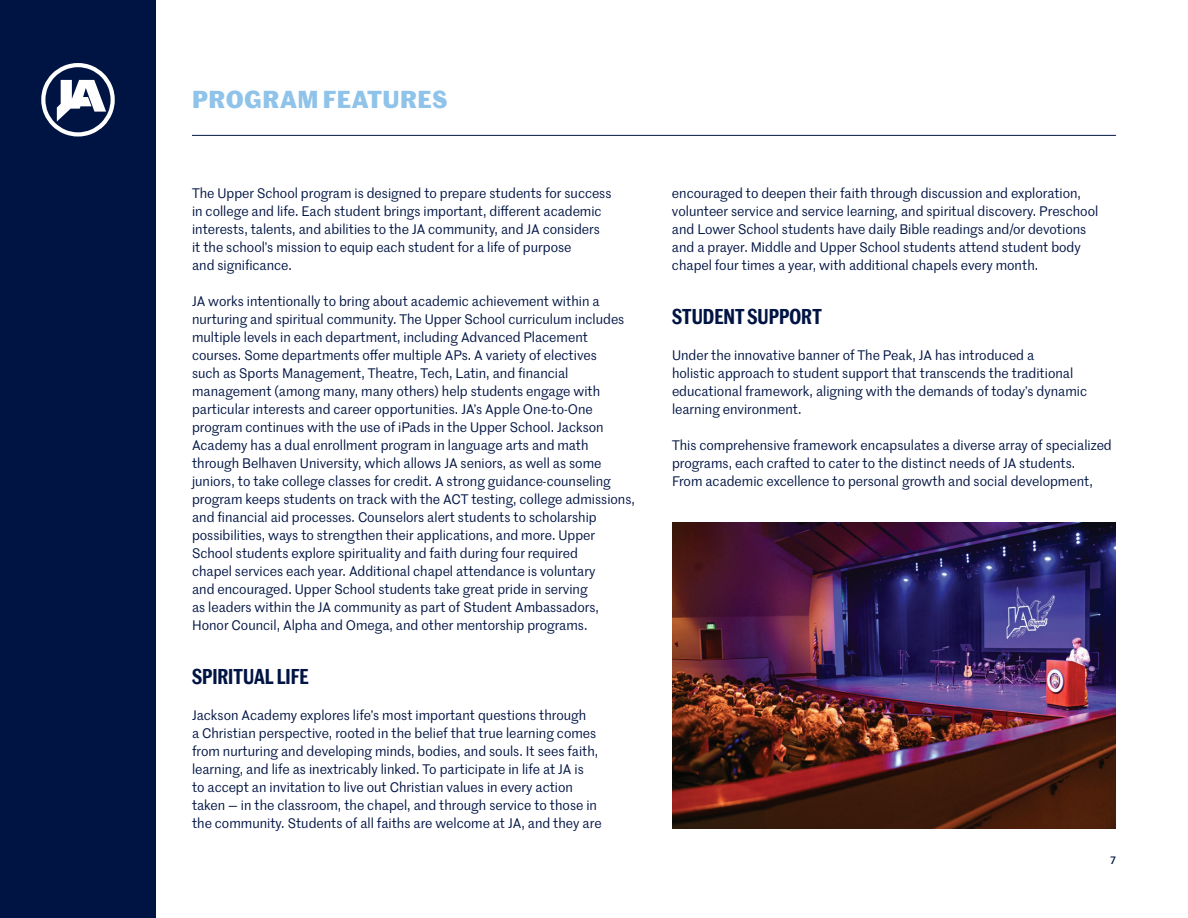
<style>
.page{position:relative;width:1188px;height:918px;background:#fff}
.page>*{position:absolute;margin:0;border:0;box-sizing:border-box;transform-origin:0 0}
.t1{font:700 24px "Marr Sans";letter-spacing:.02em;color:#8fc3e9}
.t2{font:600 21px "Marr Sans Cond";color:#001443}
.t3{font:13.5px/18px "Marr Sans";color:#001443}
.t4{font:500 10.5px "Marr Sans";color:#001443}
</style>
<div class="page">
<div style="left:0;top:0;width:156px;height:918px;background:#001443"></div>
<svg style="left:41px;top:63px;width:74px;height:74px"></svg>
<hr style="left:192px;top:135px;width:924px;height:1px;background:#001443">
<img style="left:672px;top:522px;width:444px;height:306px">
<h1 class="t1" style="left:192px;top:81px;width:257px">PROGRAM FEATURES</h1>
<p class="t3" style="left:192px;top:184px;width:421px">The Upper School program is designed to prepare students for success in college and life. Each student brings important, different academic interests, talents, and abilities to the JA community, and JA considers it the school’s mission to equip each student for a life of purpose<br>and significance.</p>
<p class="t3" style="left:192px;top:292px;width:444px">JA works intentionally to bring about academic achievement within a nurturing and spiritual community. The Upper School curriculum includes multiple levels in each department, including Advanced Placement courses. Some departments offer multiple APs. A variety of electives<br>such as Sports Management, Theatre, Tech, Latin, and financial management (among many, many others) help students engage with particular interests and career opportunities. JA’s Apple One-to-One program continues with the use of iPads in the Upper School. Jackson Academy has a dual enrollment program in language arts and math through Belhaven University, which allows JA seniors, as well as some juniors, to take college classes for credit. A strong guidance-counseling program keeps students on track with the ACT testing, college admissions, and financial aid processes. Counselors alert students to scholarship possibilities, ways to strengthen their applications, and more. Upper School students explore spirituality and faith during four required<br>chapel services each year. Additional chapel attendance is voluntary<br>and encouraged. Upper School students take great pride in serving<br>as leaders within the JA community as part of Student Ambassadors, Honor Council, Alpha and Omega, and other mentorship programs.</p>
<h2 class="t2" style="left:192px;top:661px;width:118px">SPIRITUAL LIFE</h2>
<p class="t3" style="left:192px;top:706px;width:411px">Jackson Academy explores life’s most important questions through<br>a Christian perspective, rooted in the belief that true learning comes from nurturing and developing minds, bodies, and souls. It sees faith, learning, and life as inextricably linked. To participate in life at JA is<br>to accept an invitation to live out Christian values in every action taken — in the classroom, the chapel, and through service to those in the community. Students of all faiths are welcome at JA, and they are</p>
<p class="t3" style="left:672px;top:184px;width:428px">encouraged to deepen their faith through discussion and exploration, volunteer service and service learning, and spiritual discovery. Preschool and Lower School students have daily Bible readings and/or devotions and a prayer. Middle and Upper School students attend student body chapel four times a year, with additional chapels every month.</p>
<h2 class="t2" style="left:672px;top:301px;width:151px">STUDENT SUPPORT</h2>
<p class="t3" style="left:672px;top:346px;width:417px">Under the innovative banner of The Peak, JA has introduced a<br>holistic approach to student support that transcends the traditional educational framework, aligning with the demands of today’s dynamic learning environment.</p>
<p class="t3" style="left:672px;top:436px;width:441px">This comprehensive framework encapsulates a diverse array of specialized programs, each crafted to cater to the distinct needs of JA students.<br>From academic excellence to personal growth and social development,</p>
<p class="t4" style="left:1110px;top:853px;width:7px">7</p>
</div>
